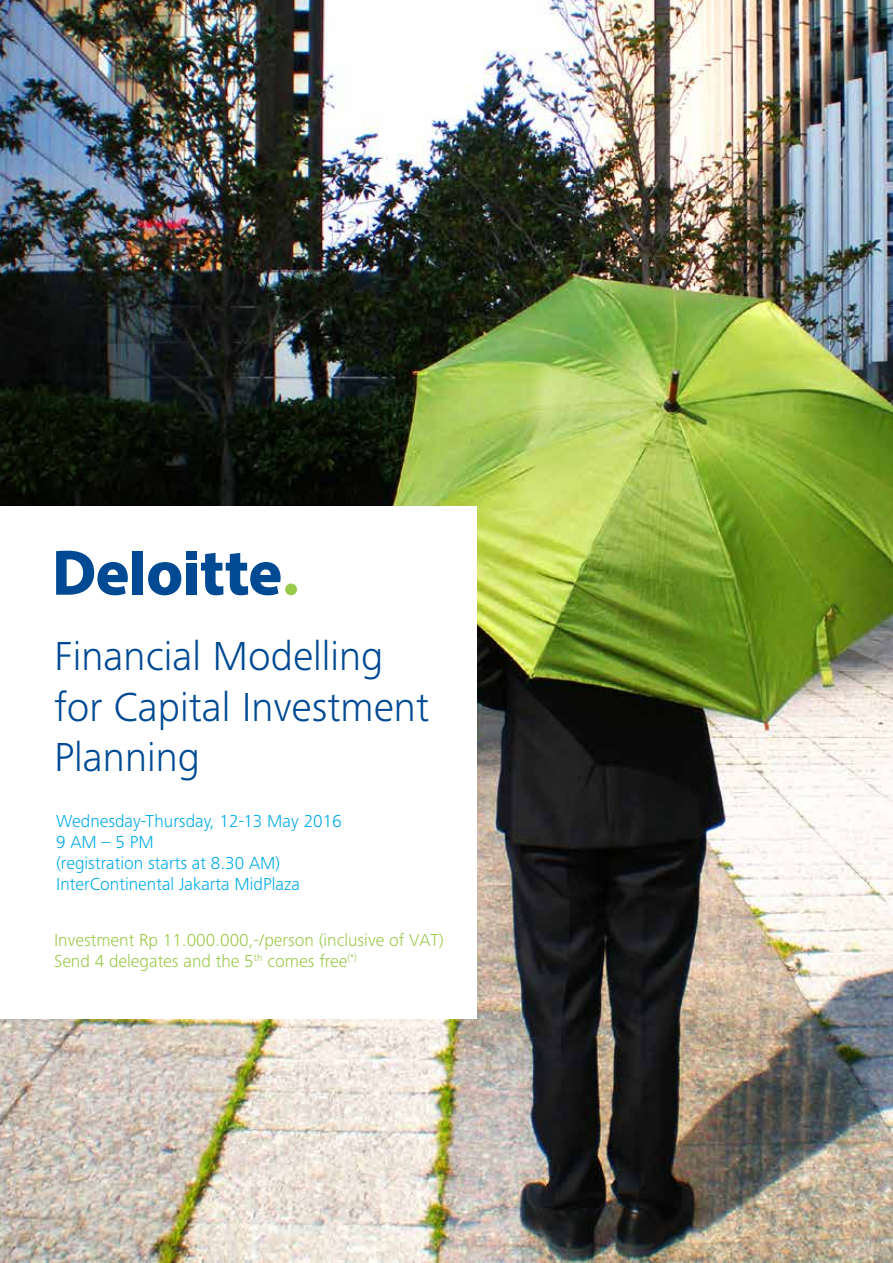
<style>
.page{position:relative;width:893px;height:1263px;background:#fff}
.page>*{position:absolute;margin:0;border:0;box-sizing:border-box;transform-origin:0 0}
.t1{font:300 42px/50.4px "Frutiger Next Pro";color:#004a94}
.t2{font:300 18px/21.1px "Frutiger Next Pro";color:#00aae7}
.t3{font:300 18px/21.6px "Frutiger Next Pro";color:#99ca49}
</style>
<div class="page">
<img style="left:0;top:0;width:893px;height:1263px">
<div style="left:0;top:506px;width:476px;height:512px;background:#fff"></div>
<div style="left:133px;top:551px;width:10px;height:44px;background:#004a94"></div>
<svg style="left:148px;top:562px;width:33px;height:33px"></svg>
<div style="left:186px;top:563px;width:11px;height:32px;background:#004a94"></div>
<div style="left:186px;top:551px;width:11px;height:9px;background:#004a94"></div>
<svg style="left:201px;top:553px;width:80px;height:42px"></svg>
<div style="left:285px;top:583px;width:12px;height:12px;background:#99ca49;border-radius:50%"></div>
<svg style="left:56px;top:551px;width:72px;height:44px"></svg>
<h1 class="t1" style="left:54px;top:631px;width:377px">Financial Modelling for Capital Investment<br>Planning</h1>
<p class="t2" style="left:56px;top:810px;width:287px">Wednesday-Thursday, 12-13 May 2016<br>9 AM – 5 PM<br>(registration starts at 8.30 AM)<br>InterContinental Jakarta MidPlaza</p>
<p class="t3" style="left:54px;top:929px;width:391px">Investment Rp 11.000.000,-/person (inclusive of VAT)<br>Send 4 delegates and the 5<sup>th</sup> comes free<sup>(*)</sup></p>
</div>
